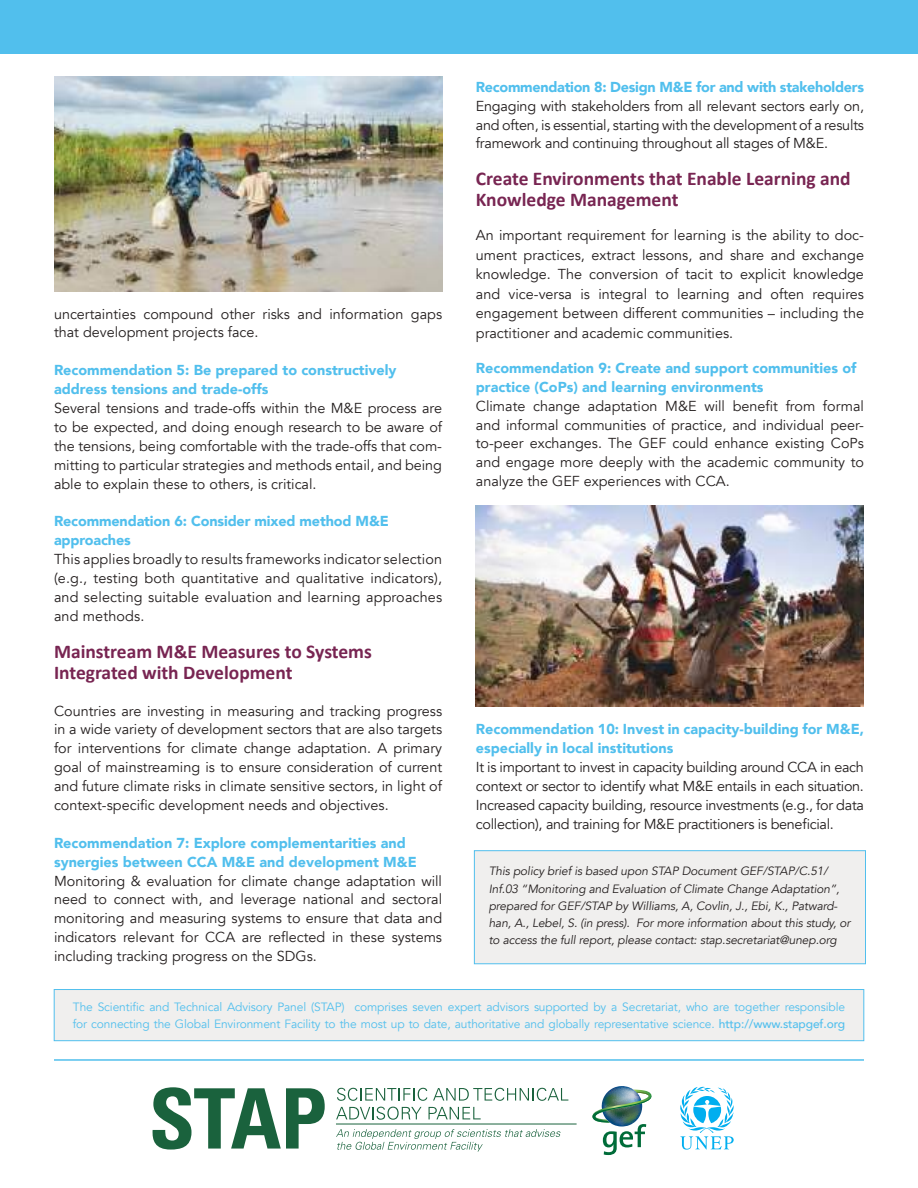
<style>
.page{position:relative;width:918px;height:1188px;background:#fff}
.page>*{position:absolute;margin:0;border:0;box-sizing:border-box;transform-origin:0 0}
.t1{font:700 19.5px/21px "Calibri";color:#782552}
.t2{font:14.4px/18.9px "Avenir";color:#241f1f;text-align:justify}
.t3{font:900 14.4px/18.9px "Avenir";color:#51bfed}
.t4{font:900 14.4px "Avenir";letter-spacing:-.02em;color:#51bfed}
.t5{font:italic 12px/17.2px "Avenir";letter-spacing:-.01em;color:#241f1f}
.t6{font:12px/16.5px "Avenir";letter-spacing:-.01em;color:#51bfed}
.s1{font-weight:500}
</style>
<div class="page">
<svg style="left:337px;top:1088px;width:90px;height:13px"></svg>
<svg style="left:433px;top:1088px;width:135px;height:13px"></svg>
<svg style="left:336px;top:1107px;width:86px;height:13px"></svg>
<svg style="left:429px;top:1107px;width:52px;height:12px"></svg>
<svg style="left:336px;top:1129px;width:225px;height:23px"></svg>
<svg style="left:152px;top:1087px;width:173px;height:63px"></svg>
<hr style="left:336px;top:1124px;width:241px;height:1px;background:#1a623d">
<hr style="left:54px;top:1059px;width:810px;height:2px;background:#51bfed">
<svg style="left:680px;top:1086px;width:54px;height:64px"></svg>
<img style="left:592px;top:1086px;width:60px;height:69px">
<div style="left:54px;top:989px;width:810px;height:52px;background:#f0efee;border:1px solid #51bfed"></div>
<div style="left:0;top:0;width:918px;height:54px;background:#51bfed"></div>
<img style="left:54px;top:76px;width:388px;height:216px">
<div style="left:474px;top:850px;width:392px;height:114px;background:#f0efee;border:1px solid #51bfed"></div>
<img style="left:476px;top:505px;width:388px;height:201px">
<p class="t2" style="left:54px;top:304px;width:390px">uncertainties compound other risks and information gaps that development projects face.</p>
<p class="t3" style="left:54px;top:360px;width:344px">Recommendation 5: Be prepared to constructively address tensions and trade-offs</p>
<p class="t2" style="left:54px;top:399px;width:390px">Several tensions and trade-offs within the M&amp;E process are to be expected, and doing enough research to be aware of the tensions, being comfortable with the trade-offs that com&shy;mitting to particular strategies and methods entail, and being able to explain these to others, is critical.</p>
<p class="t3" style="left:54px;top:512px;width:336px">Recommendation 6: Consider mixed method M&amp;E approaches</p>
<p class="t2" style="left:54px;top:550px;width:390px">This applies broadly to results frameworks indicator selection (e.g., testing both quantitative and qualitative indicators), and selecting suitable evaluation and learning approaches and methods.</p>
<h1 class="t1" style="left:54px;top:641px;width:319px">Mainstream M&amp;E Measures to Systems<br>Integrated with Development</h1>
<p class="t2" style="left:54px;top:701px;width:390px">Countries are investing in measuring and tracking progress in a wide variety of development sectors that are also targets for interventions for climate change adaptation. A primary goal of mainstreaming is to ensure consideration of current and future climate risks in climate sensitive sectors, in light of context-specific development needs and objectives.</p>
<p class="t3" style="left:54px;top:833px;width:364px">Recommendation 7: Explore complementarities and synergies between CCA M&amp;E and development M&amp;E</p>
<p class="t2" style="left:54px;top:871px;width:390px">Monitoring &amp; evaluation for climate change adaptation will need to connect with, and leverage national and sectoral monitoring and measuring systems to ensure that data and indicators relevant for CCA are reflected in these systems including tracking progress on the SDGs.</p>
<p class="t4" style="left:476px;top:74px;width:390px">Recommendation 8: Design M&amp;E for and with stakeholders</p>
<p class="t2" style="left:476px;top:96px;width:390px">Engaging with stakeholders from all relevant sectors early on, and often, is essential, starting with the development of a results framework and continuing throughout all stages of M&amp;E.</p>
<h1 class="t1" style="left:476px;top:168px;width:376px">Create Environments that Enable Learning and<br>Knowledge Management</h1>
<p class="t2" style="left:476px;top:226px;width:390px;line-height:19.5px">An important requirement for learning is the ability to doc&shy;ument practices, extract lessons, and share and exchange knowledge. The conversion of tacit to explicit knowledge and vice-versa is integral to learning and often requires engagement between different communities – including the practitioner and academic communities.</p>
<p class="t3" style="left:476px;top:358px;width:382px">Recommendation 9: Create and support communities of practice (CoPs) and learning environments</p>
<p class="t2" style="left:476px;top:397px;width:390px">Climate change adaptation M&amp;E will benefit from formal and informal communities of practice, and individual peer&shy;to-peer exchanges. The GEF could enhance existing CoPs and engage more deeply with the academic community to analyze the GEF experiences with CCA.</p>
<p class="t3" style="left:476px;top:720px;width:390px">Recommendation 10: Invest in capacity-building for M&amp;E, especially in local institutions</p>
<p class="t2" style="left:476px;top:758px;width:390px">It is important to invest in capacity building around CCA in each context or sector to identify what M&amp;E entails in each situation.<br>Increased capacity building, resource investments (e.g., for data collection), and training for M&amp;E practitioners is beneficial.</p>
<p class="t5" style="left:489px;top:863px;width:363px">This policy brief is based upon STAP Document GEF/STAP/C.51/ Inf.03 “Monitoring and Evaluation of Climate Change Adaptation”, prepared for GEF/STAP by Williams, A, Covlin, J., Ebi, K., Patward&shy;han, A., Lebel, S. (in press). For more information about this study, or to access the full report, please contact: stap.secretariat@unep.org</p>
<p class="t6" style="left:73px;top:999px;width:774px">The Scientific and Technical Advisory Panel (STAP) comprises seven expert advisors supported by a Secretariat, who are together responsible for connecting the Global Environment Facility to the most up to date, authoritative and globally representative science. <span class="s1">http://www.stapgef.org</span></p>
</div>
